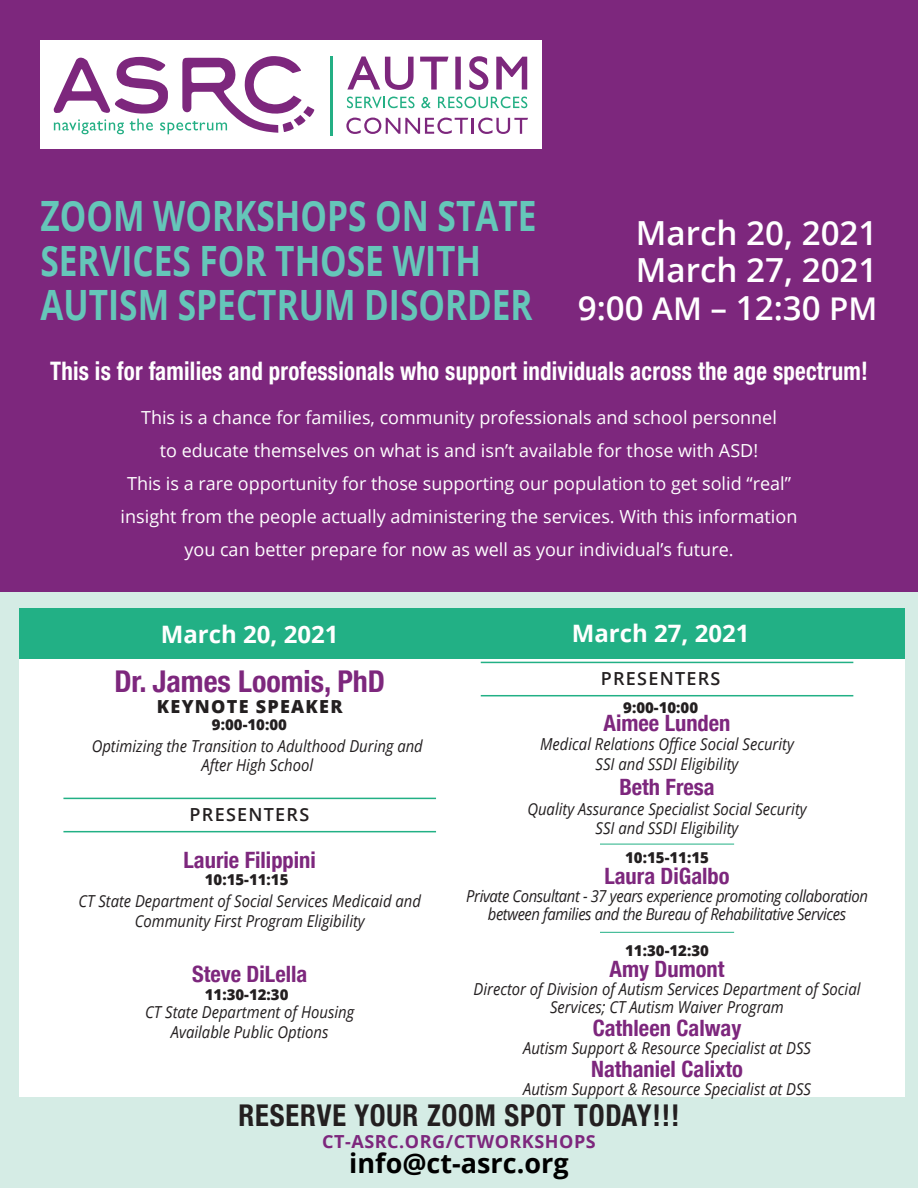
<style>
.page{position:relative;width:918px;height:1188px;background:#fff}
.page>*{position:absolute;margin:0;border:0;box-sizing:border-box;transform-origin:0 0}
.t1{font:700 41.85px/44.4px "Open Sans";color:#65c6b9;scale:.8 1}
.t2{font:600 33.15px/37.5px "Open Sans";color:#fff;text-align:right}
.t3{font:700 condensed 30px "Helvetica Neue LT Pro";letter-spacing:.03em;color:#231f20;scale:.95 1}
.t4{font:700 condensed 30px "Helvetica Neue LT Pro";color:#7d277d}
.t5{font:700 27px "Open Sans";color:#000}
.t6{font:700 condensed 25.5px "Helvetica Neue LT Pro";letter-spacing:.01em;color:#fff;scale:.9 1}
.t7{font:700 24px "Open Sans";color:#fff}
.t8{font:700 condensed 22.5px "Helvetica Neue LT Pro";color:#7d277d}
.t9{font:18px/33px "Open Sans";color:#fff;text-align:center}
.t10{font:700 18px "Open Sans";letter-spacing:.03em;color:#7d277d}
.t11{font:600 18px "Open Sans";letter-spacing:.07em;color:#231f20}
.t12{font:800 18px "Open Sans";letter-spacing:.07em;color:#231f20}
.t13{font:italic 16.5px/19.5px "Open Sans";color:#231f20;text-align:center;scale:.9 1}
.t14{font:italic 16.5px/18px "Open Sans";letter-spacing:-.025em;color:#231f20;text-align:center;scale:.9 1}
.t15{font:800 15px "Open Sans";color:#231f20}
.s1{font-size:31.35px}
</style>
<div class="page">
<div style="left:0;top:0;width:918px;height:594px;background:#7d277d"></div>
<div style="left:40px;top:40px;width:502px;height:109px;background:#fff"></div>
<svg style="left:347px;top:56px;width:180px;height:34px"></svg>
<hr style="left:330px;top:56px;width:3px;height:80px;background:#23af84">
<svg style="left:347px;top:97px;width:68px;height:11px"></svg>
<svg style="left:421px;top:97px;width:10px;height:11px"></svg>
<svg style="left:438px;top:97px;width:89px;height:11px"></svg>
<svg style="left:53px;top:56px;width:261px;height:78px"></svg>
<svg style="left:346px;top:118px;width:182px;height:16px"></svg>
<div style="left:0;top:593px;width:918px;height:595px;background:#d5ece5"></div>
<div style="left:19px;top:638px;width:885px;height:459px;background:#fff"></div>
<div style="left:19px;top:609px;width:885px;height:50px;background:#22b085"></div>
<hr style="left:63px;top:798px;width:373px;height:1px;background:#22b085">
<hr style="left:63px;top:831px;width:373px;height:1px;background:#22b085">
<hr style="left:481px;top:662px;width:372px;height:1px;background:#22b085">
<hr style="left:481px;top:695px;width:372px;height:1px;background:#22b085">
<hr style="left:600px;top:844px;width:134px;height:1px;background:#22b085">
<hr style="left:600px;top:932px;width:134px;height:1px;background:#22b085">
<h1 class="t1" style="left:40px;top:193px;width:622px">ZOOM WORKSHOPS ON STATE<br>SERVICES FOR THOSE WITH<br>AUTISM SPECTRUM DISORDER</h1>
<h2 class="t2" style="left:578px;top:213px;width:301px">March 20, 2021<br>March 27, 2021<br>9:00 <span class="s1">AM</span> – 12:30 <span class="s1">PM</span></h2>
<h3 class="t6" style="left:50px;top:356px;width:910px">This is for families and professionals who support individuals across the age spectrum!</h3>
<p class="t9" style="left:121px;top:401px;width:678px">This is a chance for families, community professionals and school personnel<br>to educate themselves on what is and isn’t available for those with ASD!<br>This is a rare opportunity for those supporting our population to get solid “real” insight from the people actually administering the services. With this information you can better prepare for now as well as your individual’s future.</p>
<h3 class="t7" style="left:161px;top:617px;width:179px">March 20, 2021</h3>
<h3 class="t7" style="left:572px;top:617px;width:179px">March 27, 2021</h3>
<h3 class="t4" style="left:114px;top:664px;width:272px">Dr. James Loomis, PhD</h3>
<p class="t12" style="left:157px;top:693px;width:187px">KEYNOTE SPEAKER</p>
<p class="t11" style="left:601px;top:667px;width:121px">PRESENTERS</p>
<p class="t15" style="left:623px;top:696px;width:76px">9:00-10:00</p>
<h3 class="t8" style="left:604px;top:709px;width:129px">Aimee Lunden</h3>
<p class="t13" style="left:540px;top:734px;width:283px">Medical Relations Office Social Security<br>SSI and SSDI Eligibility</p>
<h3 class="t8" style="left:619px;top:774px;width:97px">Beth Fresa</h3>
<p class="t13" style="left:527px;top:799px;width:312px">Quality Assurance Specialist Social Security<br>SSI and SSDI Eligibility</p>
<h3 class="t8" style="left:604px;top:862px;width:127px">Laura DiGalbo</h3>
<p class="t14" style="left:466px;top:887px;width:448px">Private Consultant - 37 years experience promoting collaboration between families and the Bureau of Rehabilitative Services</p>
<h3 class="t8" style="left:610px;top:955px;width:116px">Amy Dumont</h3>
<p class="t13" style="left:474px;top:980px;width:431px;line-height:18px">Director of Division of Autism Services Department of Social<br>Services; CT Autism Waiver Program</p>
<h3 class="t8" style="left:593px;top:1015px;width:150px">Cathleen Calway</h3>
<p class="t13" style="left:523px;top:1038px;width:321px">Autism Support &amp; Resource Specialist at DSS</p>
<h3 class="t8" style="left:591px;top:1055px;width:153px">Nathaniel Calixto</h3>
<p class="t13" style="left:523px;top:1079px;width:321px">Autism Support &amp; Resource Specialist at DSS</p>
<h3 class="t3" style="left:239px;top:1097px;width:466px">RESERVE YOUR ZOOM SPOT TODAY!!!</h3>
<p class="t10" style="left:322px;top:1129px;width:275px">CT-ASRC.ORG/CTWORKSHOPS</p>
<h3 class="t5" style="left:349px;top:1144px;width:221px">info@ct-asrc.org</h3>
<p class="t15" style="left:212px;top:713px;width:76px">9:00-10:00</p>
<p class="t13" style="left:92px;top:735px;width:369px">Optimizing the Transition to Adulthood During and<br>After High School</p>
<p class="t11" style="left:190px;top:802px;width:121px">PRESENTERS</p>
<p class="t15" style="left:625px;top:846px;width:85px">10:15-11:15</p>
<h3 class="t8" style="left:184px;top:847px;width:134px">Laurie Filippini</h3>
<p class="t15" style="left:205px;top:868px;width:85px">10:15-11:15</p>
<p class="t13" style="left:79px;top:891px;width:382px">CT State Department of Social Services Medicaid and<br>Community First Program Eligibility</p>
<p class="t15" style="left:625px;top:939px;width:85px">11:30-12:30</p>
<h3 class="t8" style="left:192px;top:961px;width:117px">Steve DiLella</h3>
<p class="t13" style="left:145px;top:1002px;width:234px">CT State Department of Housing<br>Available Public Options</p>
<p class="t15" style="left:205px;top:983px;width:85px">11:30-12:30</p>
</div>
